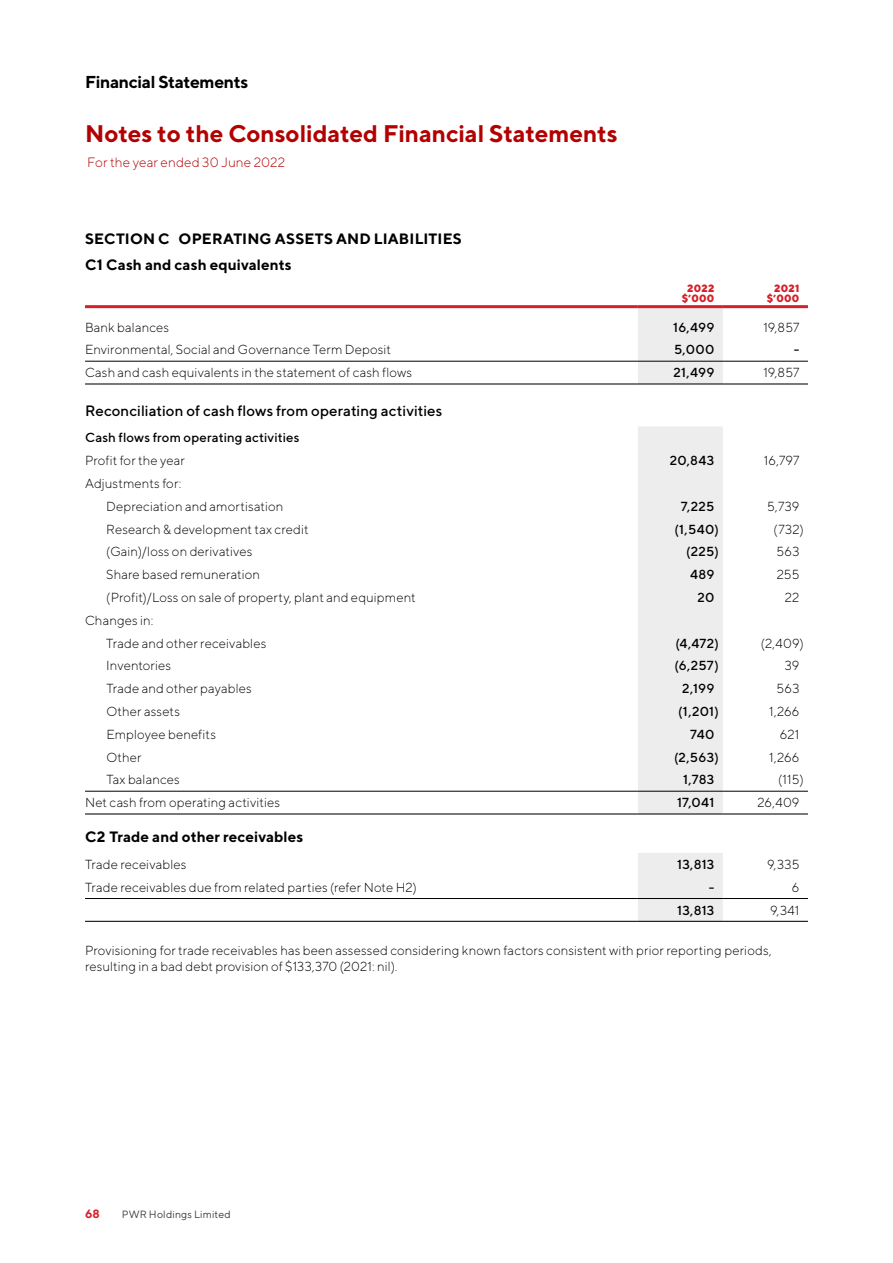
<style>
.page{position:relative;width:893px;height:1263px;background:#fff}
.page>*{position:absolute;margin:0;border:0;box-sizing:border-box;transform-origin:0 0}
.t1{font:700 24px "TT Norms";letter-spacing:-.005em;color:#b30101}
.t2{font:700 17.25px "TT Norms";letter-spacing:-.02em;color:#000}
.t3{font:700 15px/25.7px "TT Norms";letter-spacing:.01em;color:#000}
.t4{font:500 15px "TT Norms";letter-spacing:.005em;color:#000}
.t5{font:300 13.5px "TT Norms";letter-spacing:.005em;color:#b30101}
.t6{font:300 13.2px/22.8px "TT Norms";letter-spacing:.01em;color:#000}
.t7{font:500 13.2px "TT Norms";letter-spacing:.015em;color:#000}
.t8{font:700 12px "TT Norms";color:#d61f29}
.t9{font:10.5px "TT Norms";letter-spacing:.015em;color:#3c3c3d}
.t10{font:800 10.5px/10.5px "TT Norms";letter-spacing:.025em;color:#d61f29;text-align:center}
</style>
<div class="page">
<div style="left:638px;top:308px;width:85px;height:75px;background:#ededee"></div>
<hr style="left:85px;top:305px;width:553px;height:3px;background:#d61f29">
<hr style="left:638px;top:305px;width:85px;height:3px;background:#d61f29">
<hr style="left:723px;top:305px;width:85px;height:3px;background:#d61f29">
<hr style="left:85px;top:383px;width:553px;height:1px;background:#000">
<hr style="left:638px;top:383px;width:85px;height:1px;background:#000">
<hr style="left:723px;top:383px;width:85px;height:1px;background:#000">
<hr style="left:85px;top:361px;width:553px;height:1px;background:#000">
<hr style="left:638px;top:361px;width:85px;height:1px;background:#000">
<hr style="left:723px;top:361px;width:85px;height:1px;background:#000">
<div style="left:638px;top:426px;width:85px;height:387px;background:#ededee"></div>
<hr style="left:85px;top:791px;width:553px;height:1px;background:#000">
<hr style="left:85px;top:813px;width:553px;height:1px;background:#000">
<hr style="left:638px;top:791px;width:85px;height:1px;background:#000">
<hr style="left:723px;top:791px;width:85px;height:1px;background:#000">
<hr style="left:638px;top:813px;width:85px;height:1px;background:#000">
<hr style="left:723px;top:813px;width:85px;height:1px;background:#000">
<div style="left:638px;top:853px;width:85px;height:68px;background:#ededee"></div>
<hr style="left:85px;top:898px;width:553px;height:1px;background:#000">
<hr style="left:85px;top:921px;width:553px;height:1px;background:#000">
<hr style="left:638px;top:898px;width:85px;height:1px;background:#000">
<hr style="left:723px;top:898px;width:85px;height:1px;background:#000">
<hr style="left:638px;top:921px;width:85px;height:1px;background:#000">
<hr style="left:723px;top:921px;width:85px;height:1px;background:#000">
<h2 class="t2" style="left:85px;top:71px;width:165px">Financial Statements</h2>
<h1 class="t1" style="left:85px;top:119px;width:534px">Notes to the Consolidated Financial Statements</h1>
<p class="t5" style="left:87px;top:154px;width:200px">For the year ended 30 June 2022</p>
<p class="t3" style="left:85px;top:226px;width:378px">SECTION C OPERATING ASSETS AND LIABILITIES<br>C1 Cash and cash equivalents</p>
<p class="t10" style="left:682px;top:283px;width:34px">2022 $’000</p>
<p class="t10" style="left:767px;top:283px;width:34px;text-align:right">2021 $’000</p>
<p class="t6" style="left:85px;top:316px;width:86px">Bank balances</p>
<p class="t7" style="left:673px;top:319px;width:43px">16,499</p>
<p class="t6" style="left:763px;top:315px;width:38px">19,857</p>
<p class="t6" style="left:85px;top:338px;width:308px">Environmental, Social and Governance Term Deposit</p>
<p class="t7" style="left:674px;top:342px;width:42px">5,000</p>
<p class="t7" style="left:794px;top:342px;width:7px">-</p>
<p class="t6" style="left:85px;top:361px;width:329px">Cash and cash equivalents in the statement of cash flows</p>
<p class="t7" style="left:673px;top:364px;width:42px">21,499</p>
<p class="t6" style="left:763px;top:361px;width:38px">19,857</p>
<p class="t4" style="left:85px;top:401px;width:359px">Reconciliation of cash flows from operating activities</p>
<p class="t7" style="left:85px;top:430px;width:216px">Cash flows from operating activities</p>
<p class="t6" style="left:85px;top:449px;width:101px">Profit for the year</p>
<p class="t7" style="left:670px;top:452px;width:46px">20,843</p>
<p class="t6" style="left:764px;top:449px;width:37px">16,797</p>
<p class="t6" style="left:106px;top:472px;width:179px;text-indent:-21px">Adjustments for:<br>Depreciation and amortisation</p>
<p class="t7" style="left:681px;top:498px;width:35px">7,225</p>
<p class="t6" style="left:767px;top:494px;width:34px">5,739</p>
<p class="t6" style="left:106px;top:517px;width:204px">Research &amp; development tax credit</p>
<p class="t7" style="left:674px;top:521px;width:46px">(1,540)</p>
<p class="t6" style="left:774px;top:517px;width:32px">(732)</p>
<p class="t6" style="left:106px;top:540px;width:148px">(Gain)/loss on derivatives</p>
<p class="t7" style="left:686px;top:544px;width:34px">(225)</p>
<p class="t6" style="left:777px;top:540px;width:24px">563</p>
<p class="t6" style="left:106px;top:563px;width:155px">Share based remuneration</p>
<p class="t7" style="left:690px;top:566px;width:26px">489</p>
<p class="t6" style="left:777px;top:563px;width:24px">255</p>
<p class="t6" style="left:106px;top:586px;width:311px">(Profit)/Loss on sale of property, plant and equipment</p>
<p class="t7" style="left:697px;top:589px;width:18px">20</p>
<p class="t6" style="left:785px;top:586px;width:16px">22</p>
<p class="t6" style="left:106px;top:608px;width:162px;text-indent:-21px">Changes in:<br>Trade and other receivables</p>
<p class="t7" style="left:675px;top:635px;width:45px">(4,472)</p>
<p class="t6" style="left:761px;top:631px;width:44px">(2,409)</p>
<p class="t6" style="left:106px;top:654px;width:66px">Inventories</p>
<p class="t7" style="left:674px;top:658px;width:46px">(6,257)</p>
<p class="t6" style="left:785px;top:654px;width:16px">39</p>
<p class="t6" style="left:106px;top:677px;width:147px">Trade and other payables</p>
<p class="t7" style="left:682px;top:680px;width:34px">2,199</p>
<p class="t6" style="left:777px;top:677px;width:24px">563</p>
<p class="t6" style="left:106px;top:700px;width:75px">Other assets</p>
<p class="t7" style="left:678px;top:703px;width:42px">(1,201)</p>
<p class="t6" style="left:769px;top:700px;width:32px">1,266</p>
<p class="t6" style="left:106px;top:722px;width:111px">Employee benefits</p>
<p class="t7" style="left:690px;top:726px;width:26px">740</p>
<p class="t6" style="left:780px;top:722px;width:21px">621</p>
<p class="t6" style="left:106px;top:745px;width:37px">Other</p>
<p class="t7" style="left:674px;top:749px;width:46px">(2,563)</p>
<p class="t6" style="left:769px;top:745px;width:32px">1,266</p>
<p class="t6" style="left:106px;top:768px;width:75px">Tax balances</p>
<p class="t7" style="left:683px;top:772px;width:33px">1,783</p>
<p class="t6" style="left:778px;top:768px;width:27px">(115)</p>
<p class="t6" style="left:85px;top:791px;width:196px">Net cash from operating activities</p>
<p class="t7" style="left:677px;top:794px;width:39px">17,041</p>
<p class="t6" style="left:758px;top:791px;width:43px">26,409</p>
<p class="t3" style="left:85px;top:824px;width:220px">C2 Trade and other receivables</p>
<p class="t6" style="left:85px;top:852px;width:103px">Trade receivables</p>
<p class="t7" style="left:677px;top:856px;width:39px">13,813</p>
<p class="t6" style="left:767px;top:852px;width:34px">9,335</p>
<p class="t6" style="left:85px;top:875px;width:333px">Trade receivables due from related parties (refer Note H2)</p>
<p class="t7" style="left:709px;top:879px;width:7px">-</p>
<p class="t6" style="left:792px;top:875px;width:9px">6</p>
<p class="t7" style="left:677px;top:902px;width:39px">13,813</p>
<p class="t6" style="left:770px;top:898px;width:31px">9,341</p>
<p class="t6" style="left:85px;top:942px;width:688px;line-height:16.2px">Provisioning for trade receivables has been assessed considering known factors consistent with prior reporting periods, resulting in a bad debt provision of $133,370 (2021: nil).</p>
<p class="t8" style="left:85px;top:1206px;width:16px">68</p>
<p class="t9" style="left:122px;top:1208px;width:111px">PWR Holdings Limited</p>
</div>
